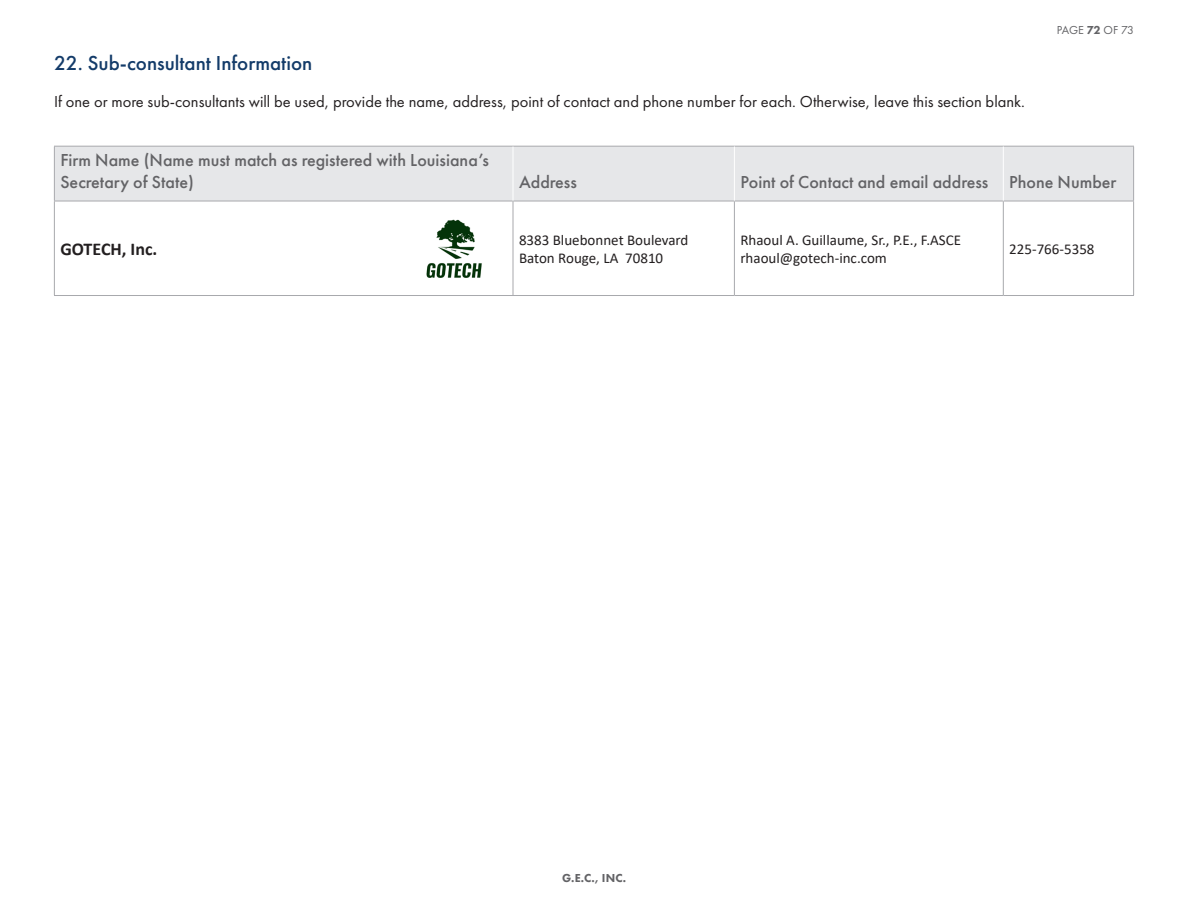
<style>
.page{position:relative;width:1188px;height:918px;background:#fff}
.page>*{position:absolute;margin:0;border:0;box-sizing:border-box;transform-origin:0 0}
.t1{font:500 21px "Futura PT";color:#133b69}
.t2{font:500 18px/21.6px "Futura PT";color:#636366}
.t3{font:700 18px "Calibri";color:#231f20}
.t4{font:16.5px "Futura PT";color:#231f20}
.t5{font:15px "Calibri";color:#231f20}
.t6{font:800 12px "Futura PT";color:#636366}
.t7{font:12px "Futura PT";letter-spacing:-.01em;color:#636366}
.s1{font-weight:800}
</style>
<div class="page">
<div style="left:55px;top:147px;width:1078px;height:54px;background:#e6e7e9"></div>
<hr style="left:54px;top:146px;width:270px;height:1px;background:#a8a9ad">
<hr style="left:54px;top:147px;width:1px;height:54px;background:#a8a9ad">
<hr style="left:324px;top:146px;width:189px;height:1px;background:#a8a9ad">
<hr style="left:513px;top:146px;width:221px;height:1px;background:#a8a9ad">
<hr style="left:734px;top:146px;width:269px;height:1px;background:#a8a9ad">
<hr style="left:1003px;top:146px;width:131px;height:1px;background:#a8a9ad">
<hr style="left:1133px;top:147px;width:1px;height:54px;background:#a8a9ad">
<hr style="left:54px;top:201px;width:270px;height:1px;background:#a8a9ad">
<hr style="left:54px;top:201px;width:1px;height:94px;background:#a8a9ad">
<hr style="left:324px;top:201px;width:189px;height:1px;background:#a8a9ad">
<hr style="left:513px;top:201px;width:221px;height:1px;background:#a8a9ad">
<hr style="left:513px;top:201px;width:1px;height:94px;background:#a8a9ad">
<hr style="left:734px;top:201px;width:269px;height:1px;background:#a8a9ad">
<hr style="left:734px;top:201px;width:1px;height:94px;background:#a8a9ad">
<hr style="left:1003px;top:201px;width:131px;height:1px;background:#a8a9ad">
<hr style="left:1003px;top:201px;width:1px;height:94px;background:#a8a9ad">
<hr style="left:1133px;top:201px;width:1px;height:94px;background:#a8a9ad">
<hr style="left:54px;top:295px;width:270px;height:1px;background:#a8a9ad">
<hr style="left:324px;top:295px;width:189px;height:1px;background:#a8a9ad">
<hr style="left:513px;top:295px;width:221px;height:1px;background:#a8a9ad">
<hr style="left:734px;top:295px;width:269px;height:1px;background:#a8a9ad">
<hr style="left:1003px;top:295px;width:131px;height:1px;background:#a8a9ad">
<hr style="left:513px;top:147px;width:1px;height:54px;background:#fff">
<hr style="left:734px;top:147px;width:1px;height:54px;background:#fff">
<hr style="left:1003px;top:147px;width:1px;height:54px;background:#fff">
<img style="left:426px;top:219px;width:56px;height:59px">
<p class="t1" style="left:54px;top:50px;width:260px">22. Sub-consultant Information</p>
<p class="t4" style="left:54px;top:92px;width:972px">If one or more sub-consultants will be used, provide the name, address, point of contact and phone number for each. Otherwise, leave this section blank.</p>
<p class="t7" style="left:1057px;top:23px;width:79px">PAGE <span class="s1">72</span> OF 73</p>
<p class="t2" style="left:60px;top:149px;width:430px">Firm Name (Name must match as registered with Louisiana’s<br>Secretary of State)</p>
<p class="t3" style="left:60px;top:236px;width:99px">GOTECH, Inc.</p>
<p class="t2" style="left:519px;top:171px;width:59px">Address</p>
<p class="t2" style="left:740px;top:171px;width:250px">Point of Contact and email address</p>
<p class="t2" style="left:1009px;top:171px;width:109px">Phone Number</p>
<p class="t5" style="left:519px;top:229px;width:171px">8383 Bluebonnet Boulevard</p>
<p class="t5" style="left:519px;top:247px;width:146px">Baton Rouge, LA 70810</p>
<p class="t5" style="left:740px;top:229px;width:222px">Rhaoul A. Guillaume, Sr., P.E., F.ASCE</p>
<p class="t5" style="left:740px;top:247px;width:148px">rhaoul@gotech-inc.com</p>
<p class="t5" style="left:1009px;top:238px;width:87px">225-766-5358</p>
<p class="t6" style="left:562px;top:871px;width:65px">G.E.C., INC.</p>
</div>
